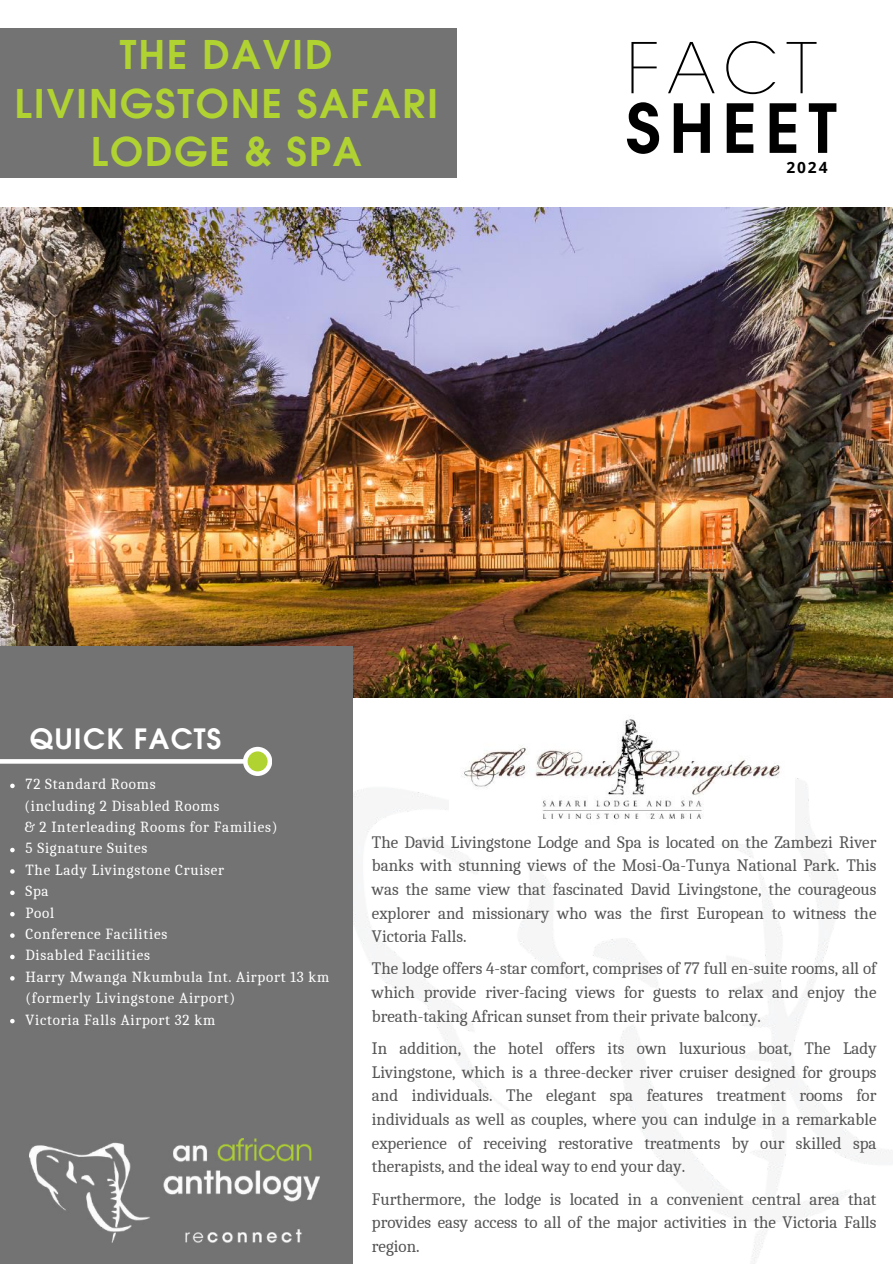
<style>
.page{position:relative;width:893px;height:1264px;background:#fff}
.page>*{position:absolute;margin:0;border:0;box-sizing:border-box;transform-origin:0 0}
.t1{font:200 69.3px "ITC Avant Garde Std";color:#000}
.t2{font:600 67.05px "Avant Garde LT";letter-spacing:.12em;color:#000}
.t3{font:600 39.3px/48.3px "Avant Garde LT";letter-spacing:.05em;color:#b1d332;text-align:center}
.t4{font:600 27.9px "Avant Garde LT";letter-spacing:.05em;color:#fff}
.t5{font:16.95px/23.7px "Caladea";color:#545454;text-align:justify}
.t6{font:700 15.45px "Open Sans";color:#000}
.t7{font:15px/21.5px "Caladea";letter-spacing:.05em;color:#fff}
</style>
<div class="page">
<img style="left:353px;top:778px;width:539px;height:484px">
<img style="left:0;top:208px;width:892px;height:489px">
<div style="left:0;top:645px;width:353px;height:618px;background:#737373"></div>
<div style="left:0;top:28px;width:456px;height:149px;background:#737373"></div>
<svg style="left:0;top:746px;width:272px;height:30px"></svg>
<img style="left:30px;top:1138px;width:289px;height:103px">
<img style="left:449px;top:719px;width:345px;height:124px">
<svg style="left:10px;top:783px;width:5px;height:5px"></svg>
<svg style="left:10px;top:847px;width:5px;height:5px"></svg>
<svg style="left:10px;top:869px;width:5px;height:4px"></svg>
<svg style="left:10px;top:890px;width:5px;height:5px"></svg>
<svg style="left:10px;top:912px;width:5px;height:4px"></svg>
<svg style="left:10px;top:933px;width:5px;height:4px"></svg>
<svg style="left:10px;top:954px;width:5px;height:5px"></svg>
<svg style="left:10px;top:976px;width:5px;height:4px"></svg>
<svg style="left:10px;top:1018px;width:5px;height:5px"></svg>
<h3 class="t3" style="left:14px;top:30px;width:425px">THE DAVID<br>LIVINGSTONE SAFARI<br>LODGE &amp; SPA</h3>
<h1 class="t1" style="left:626px;top:42px;width:192px">FACT</h1>
<h2 class="t2" style="left:626px;top:84px;width:212px">SHEET</h2>
<p class="t6" style="left:786px;top:156px;width:42px">2024</p>
<h3 class="t4" style="left:30px;top:720px;width:193px">QUICK FACTS</h3>
<p class="t7" style="left:24px;top:773px;width:306px">72 Standard Rooms<br>(including 2 Disabled Rooms<br>&amp; 2 Interleading Rooms for Families)<br>5 Signature Suites<br>The Lady Livingstone Cruiser<br>Spa<br>Pool<br>Conference Facilities<br>Disabled Facilities<br>Harry Mwanga Nkumbula Int. Airport 13 km (formerly Livingstone Airport)<br>Victoria Falls Airport 32 km</p>
<p class="t5" style="left:372px;top:830px;width:506px">The David Livingstone Lodge and Spa is located on the Zambezi River banks with stunning views of the Mosi-Oa-Tunya National Park. This was the same view that fascinated David Livingstone, the courageous explorer and missionary who was the first European to witness the Victoria Falls.</p>
<p class="t5" style="left:372px;top:957px;width:506px">The lodge offers 4-star comfort, comprises of 77 full en-suite rooms, all of which provide river-facing views for guests to relax and enjoy the breath-taking African sunset from their private balcony.</p>
<p class="t5" style="left:372px;top:1036px;width:506px">In addition, the hotel offers its own luxurious boat, The Lady Livingstone, which is a three-decker river cruiser designed for groups and individuals. The elegant spa features treatment rooms for individuals as well as couples, where you can indulge in a remarkable experience of receiving restorative treatments by our skilled spa therapists, and the ideal way to end your day.</p>
<p class="t5" style="left:372px;top:1187px;width:506px">Furthermore, the lodge is located in a convenient central area that provides easy access to all of the major activities in the Victoria Falls region.</p>
</div>
